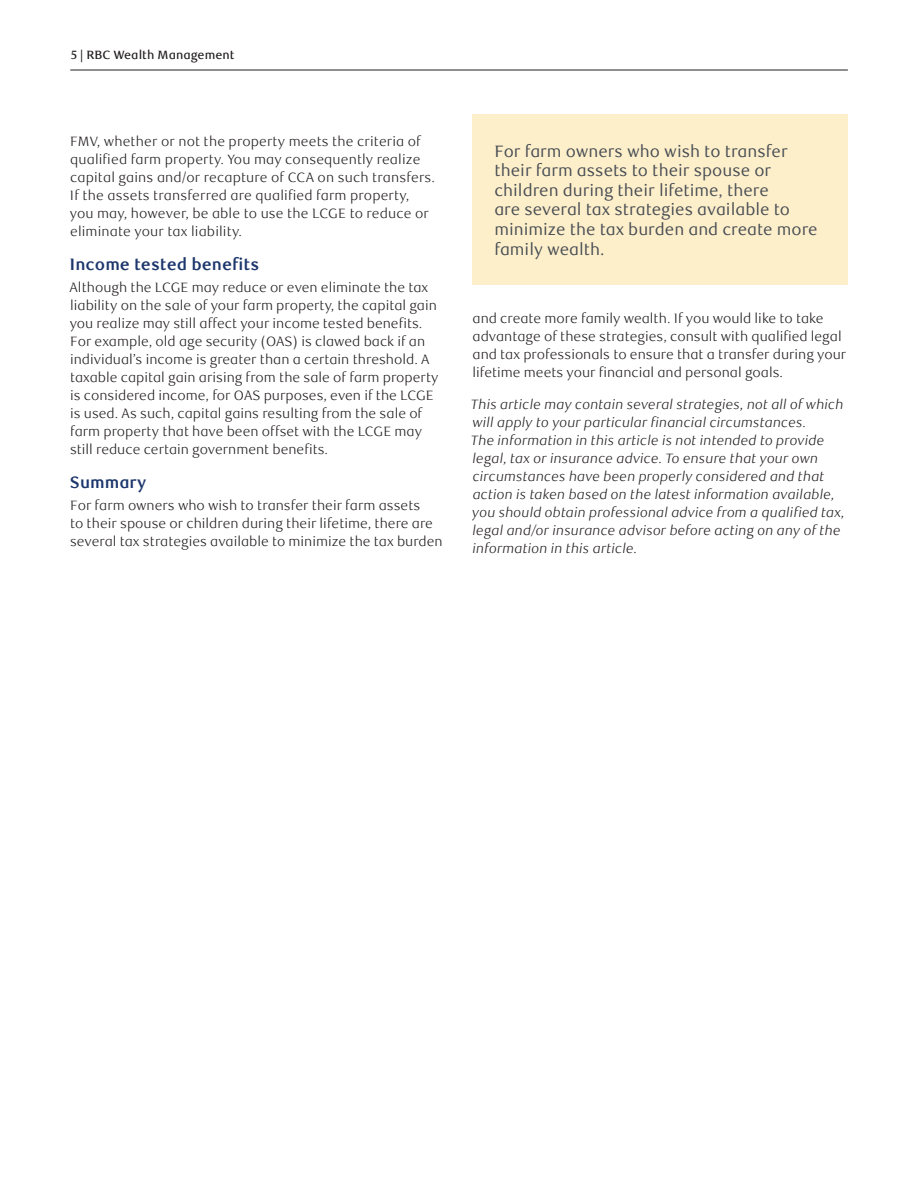
<style>
.page{position:relative;width:918px;height:1188px;background:#fff}
.page>*{position:absolute;margin:0;border:0;box-sizing:border-box;transform-origin:0 0}
.t1{font:16.5px/19.5px "RBC Text";color:#484e54}
._4-Text_Headline{font:700 16.5px "RBC Text";color:#1c366c}
._5-Body_Copy{font:300 13.5px/18px "RBC Text";color:#231f20}
._5-Body_Copy-2{font:italic 300 13.5px/18px "RBC Text";color:#231f20}
.t2{font:500 12px "RBC Text";color:#231f20}
</style>
<div class="page">
<hr style="left:70px;top:70px;width:778px;height:1px;background:#231f20">
<div style="left:473px;top:114px;width:375px;height:171px;background:#feefcb"></div>
<p class="t2" style="left:71px;top:47px;width:165px">5 | RBC Wealth Management</p>
<p class="_5-Body_Copy" style="left:70px;top:132px;width:367px">FMV, whether or not the property meets the criteria of qualified farm property. You may consequently realize capital gains and/or recapture of CCA on such transfers.<br>If the assets transferred are qualified farm property, you may, however, be able to use the LCGE to reduce or eliminate your tax liability.</p>
<h2 class="_4-Text_Headline" style="left:70px;top:254px;width:191px">Income tested benefits</h2>
<p class="_5-Body_Copy" style="left:70px;top:279px;width:370px">Although the LCGE may reduce or even eliminate the tax liability on the sale of your farm property, the capital gain you realize may still affect your income tested benefits.<br>For example, old age security (OAS) is clawed back if an individual’s income is greater than a certain threshold. A taxable capital gain arising from the sale of farm property is considered income, for OAS purposes, even if the LCGE is used. As such, capital gains resulting from the sale of farm property that have been offset with the LCGE may still reduce certain government benefits.</p>
<h2 class="_4-Text_Headline" style="left:70px;top:472px;width:78px">Summary</h2>
<p class="_5-Body_Copy" style="left:70px;top:497px;width:374px">For farm owners who wish to transfer their farm assets<br>to their spouse or children during their lifetime, there are several tax strategies available to minimize the tax burden</p>
<p class="t1" style="left:494px;top:142px;width:325px">For farm owners who wish to transfer their farm assets to their spouse or children during their lifetime, there<br>are several tax strategies available to minimize the tax burden and create more family wealth.</p>
<p class="_5-Body_Copy" style="left:473px;top:309px;width:375px">and create more family wealth. If you would like to take advantage of these strategies, consult with qualified legal and tax professionals to ensure that a transfer during your lifetime meets your financial and personal goals.</p>
<p class="_5-Body_Copy-2" style="left:471px;top:396px;width:375px">This article may contain several strategies, not all of which will apply to your particular financial circumstances.<br>The information in this article is not intended to provide legal, tax or insurance advice. To ensure that your own circumstances have been properly considered and that action is taken based on the latest information available, you should obtain professional advice from a qualified tax, legal and/or insurance advisor before acting on any of the information in this article.</p>
</div>
